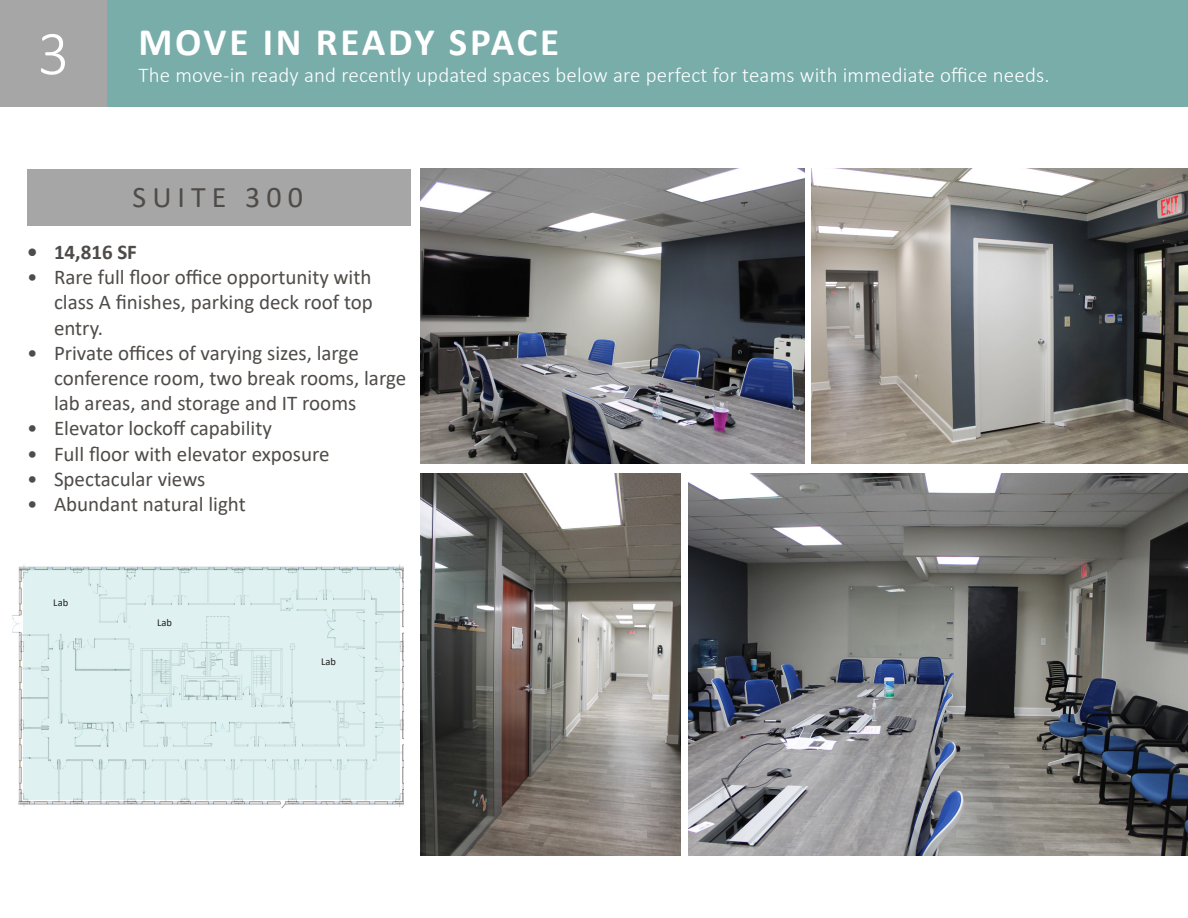
<style>
.page{position:relative;width:1188px;height:918px;background:#fff}
.page>*{position:absolute;margin:0;border:0;box-sizing:border-box;transform-origin:0 0}
.t1{font:300 63px "Calibri";color:#fff}
.Small_Title{font:700 39px "Calibri";letter-spacing:.07em;color:#fff}
.t2{font:30px "Calibri";letter-spacing:.2em;color:#4e4b48}
.t3{font:21px/25.2px "Calibri";color:#4e4b48;text-align:justify}
.t4{font:300 21px "Calibri";letter-spacing:.01em;color:#fff}
.t5{font:700 21px "Calibri";color:#4e4b48}
.t6{font:10.5px "Calibri";color:#231f20}
</style>
<div class="page">
<div style="left:107px;top:0;width:1081px;height:107px;background:#78adaa"></div>
<div style="left:0;top:0;width:107px;height:107px;background:#a6a6a6"></div>
<div style="left:27px;top:170px;width:384px;height:56px;background:#a6a6a6"></div>
<img style="left:12px;top:564px;width:392px;height:245px">
<svg style="left:23px;top:568px;width:377px;height:231px;background:#dbeeed"></svg>
<img style="left:420px;top:474px;width:260px;height:382px">
<img style="left:689px;top:474px;width:499px;height:382px">
<img style="left:420px;top:168px;width:384px;height:295px">
<img style="left:812px;top:168px;width:376px;height:295px">
<p class="t1" style="left:37px;top:14px;width:33px">3</p>
<p class="Small_Title" style="left:138px;top:14px;width:422px">MOVE IN READY SPACE</p>
<p class="t4" style="left:138px;top:62px;width:913px">The move-in ready and recently updated spaces below are perfect for teams with immediate office needs.</p>
<p class="t2" style="left:133px;top:177px;width:172px">SUITE 300</p>
<p class="t5" style="left:27px;top:237px;width:111px">• 14,816 SF</p>
<p class="t3" style="left:54px;top:264px;width:321px;text-indent:-27px">• Rare full floor office opportunity with class A finishes, parking deck roof top entry.</p>
<p class="t3" style="left:54px;top:340px;width:354px;text-align:left;text-indent:-27px">• Private offices of varying sizes, large conference room, two break rooms, large lab areas, and storage and IT rooms</p>
<p class="t3" style="left:27px;top:415px;width:246px">• Elevator lockoff capability</p>
<p class="t3" style="left:27px;top:441px;width:304px">• Full floor with elevator exposure</p>
<p class="t3" style="left:27px;top:466px;width:180px">• Spectacular views</p>
<p class="t3" style="left:27px;top:491px;width:220px">• Abundant natural light</p>
<p class="t6" style="left:53px;top:596px;width:16px">Lab</p>
<p class="t6" style="left:157px;top:615px;width:16px">Lab</p>
<p class="t6" style="left:321px;top:654px;width:16px">Lab</p>
</div>
